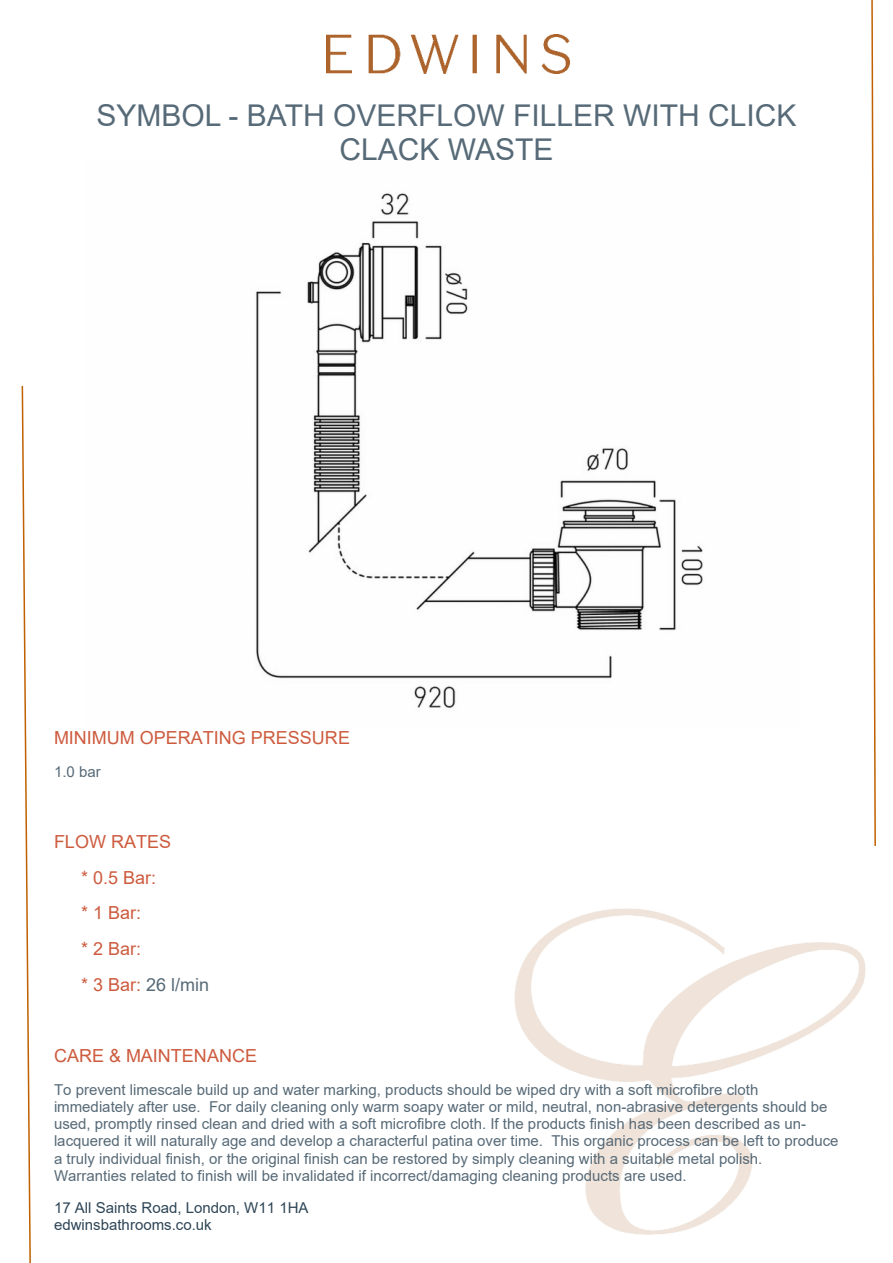
<style>
.page{position:relative;width:893px;height:1263px;background:#fff}
.page>*{position:absolute;margin:0;border:0;box-sizing:border-box;transform-origin:0 0}
.t1{font:30px/34.3px "Arial";color:#576a77;text-align:center}
.t2{font:18px/35.7px "Arial";color:#cd5b3e}
.t3{font:15px/17.2px "Arial";color:#576a77}
.t4{font:15px/17.2px "Arial";color:#2e4556}
.s1{color:#576a77}
</style>
<div class="page">
<img style="left:515px;top:908px;width:350px;height:326px">
<img style="left:326px;top:35px;width:243px;height:38px">
<svg style="left:21px;top:386px;width:10px;height:877px"></svg>
<svg style="left:871px;top:0;width:5px;height:846px"></svg>
<img style="left:256px;top:193px;width:447px;height:515px">
<h1 class="t1" style="left:96px;top:101px;width:702px">SYMBOL - BATH OVERFLOW FILLER WITH CLICK<br>CLACK WASTE</h1>
<p class="t2" style="left:54px;top:722px;width:297px">MINIMUM OPERATING PRESSURE</p>
<p class="t3" style="left:54px;top:765px;width:48px">1.0 bar</p>
<p class="t2" style="left:81px;top:825px;width:130px;text-indent:-27px">FLOW RATES<br>* 0.5 Bar:<br>* 1 Bar:<br>* 2 Bar:<br>* 3 Bar: <span class="s1">26 l/min</span></p>
<p class="t2" style="left:54px;top:1039px;width:205px">CARE &amp; MAINTENANCE</p>
<p class="t3" style="left:54px;top:1082px;width:786px">To prevent limescale build up and water marking, products should be wiped dry with a soft microfibre cloth immediately after use. For daily cleaning only warm soapy water or mild, neutral, non-abrasive detergents should be used, promptly rinsed clean and dried with a soft microfibre cloth. If the products finish has been described as un&shy;lacquered it will naturally age and develop a characterful patina over time. This organic process can be left to produce a truly individual finish, or the original finish can be restored by simply cleaning with a suitable metal polish.<br>Warranties related to finish will be invalidated if incorrect/damaging cleaning products are used.</p>
<p class="t4" style="left:54px;top:1200px;width:256px">17 All Saints Road, London, W11 1HA edwinsbathrooms.co.uk</p>
</div>
